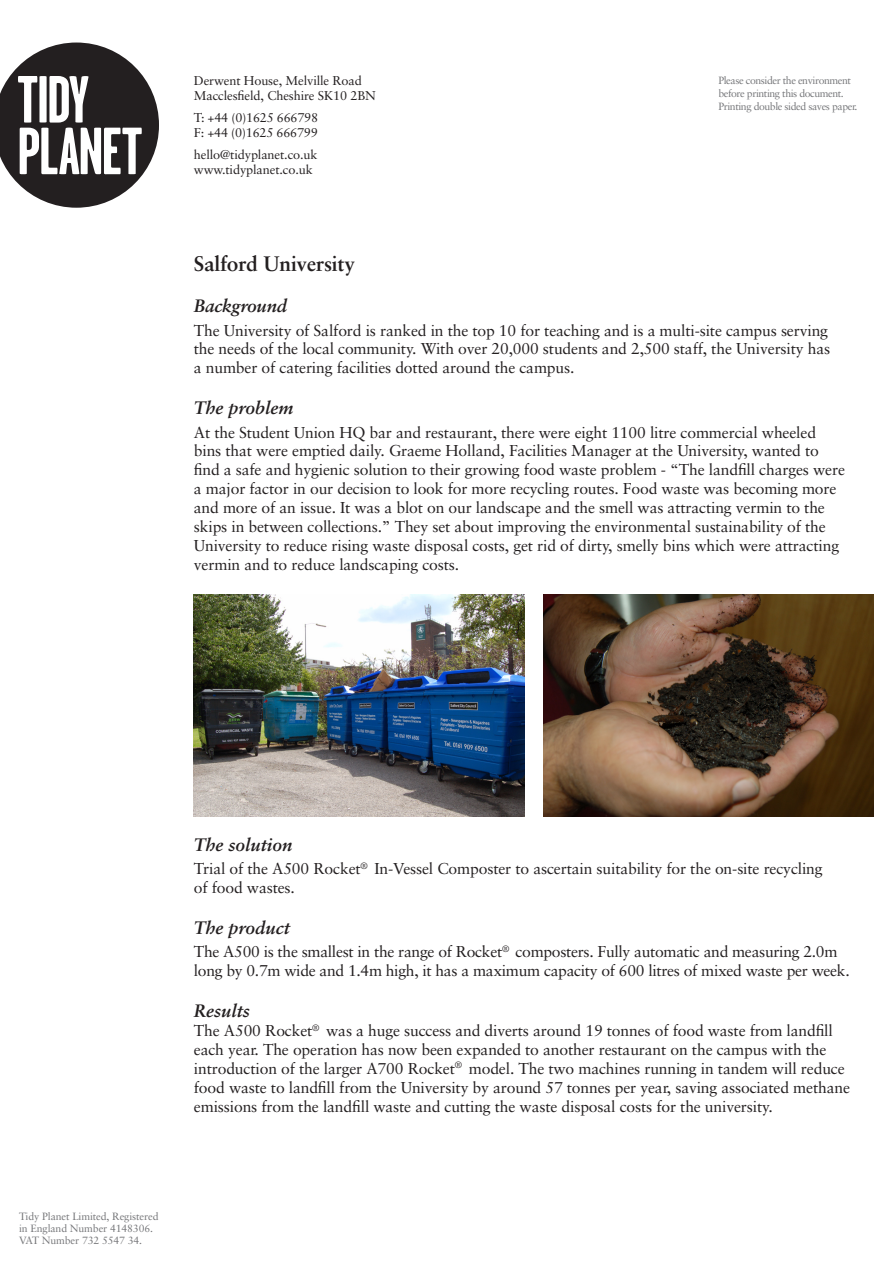
<style>
.page{position:relative;width:893px;height:1263px;background:#fff}
.page>*{position:absolute;margin:0;border:0;box-sizing:border-box;transform-origin:0 0}
.Paragraph_Style_1{font:700 21px "Sabon";letter-spacing:-.01em;color:#231f20}
.Paragraph_Style_1-2{font:18px "Sabon Bold Italic Os F";color:#231f20}
.t1{font:15.75px/18.9px "Sabon";letter-spacing:-.01em;color:#231f20}
.t2{font:12.75px/15px "Sabon";letter-spacing:-.01em;color:#231f20}
.t3{font:10.5px/12.8px "Sabon";letter-spacing:-.04em;color:#757679}
.t4{font:10.5px/12px "Sabon";letter-spacing:-.01em;color:#757679}
</style>
<div class="page">
<img style="left:194px;top:594px;width:330px;height:223px">
<img style="left:543px;top:594px;width:331px;height:223px">
<svg style="left:0;top:43px;width:159px;height:165px"></svg>
<p class="t2" style="left:194px;top:72px;width:183px">Derwent House, Melville Road<br>Macclesfield, Cheshire SK10 2BN</p>
<p class="t2" style="left:194px;top:110px;width:126px">T: +44 (0)1625 666798<br>F: +44 (0)1625 666799</p>
<p class="t2" style="left:194px;top:147px;width:125px">hello@tidyplanet.co.uk www.tidyplanet.co.uk</p>
<p class="t3" style="left:718px;top:74px;width:141px">Please consider the environment before printing this document.<br>Printing double sided saves paper.</p>
<p class="Paragraph_Style_1" style="left:194px;top:251px;width:162px">Salford University</p>
<p class="Paragraph_Style_1-2" style="left:194px;top:295px;width:95px">Background</p>
<p class="t1" style="left:194px;top:320px;width:638px">The University of Salford is ranked in the top 10 for teaching and is a multi-site campus serving the needs of the local community. With over 20,000 students and 2,500 staff, the University has a number of catering facilities dotted around the campus.</p>
<p class="Paragraph_Style_1-2" style="left:194px;top:397px;width:101px">The problem</p>
<p class="t1" style="left:194px;top:422px;width:653px">At the Student Union HQ bar and restaurant, there were eight 1100 litre commercial wheeled bins that were emptied daily. Graeme Holland, Facilities Manager at the University, wanted to find a safe and hygienic solution to their growing food waste problem - “The landfill charges were a major factor in our decision to look for more recycling routes. Food waste was becoming more and more of an issue. It was a blot on our landscape and the smell was attracting vermin to the skips in between collections.” They set about improving the environmental sustainability of the University to reduce rising waste disposal costs, get rid of dirty, smelly bins which were attracting vermin and to reduce landscaping costs.</p>
<p class="Paragraph_Style_1-2" style="left:194px;top:834px;width:100px">The solution</p>
<p class="t1" style="left:194px;top:859px;width:630px">Trial of the A500 Rocket<sup>®</sup> In-Vessel Composter to ascertain suitability for the on-site recycling of food wastes.</p>
<p class="Paragraph_Style_1-2" style="left:194px;top:917px;width:97px">The product</p>
<p class="t1" style="left:194px;top:942px;width:657px">The A500 is the smallest in the range of Rocket<sup>®</sup> composters. Fully automatic and measuring 2.0m long by 0.7m wide and 1.4m high, it has a maximum capacity of 600 litres of mixed waste per week.</p>
<p class="Paragraph_Style_1-2" style="left:194px;top:1000px;width:57px">Results</p>
<p class="t1" style="left:194px;top:1021px;width:658px">The A500 Rocket<sup>®</sup> was a huge success and diverts around 19 tonnes of food waste from landfill each year. The operation has now been expanded to another restaurant on the campus with the introduction of the larger A700 Rocket<sup>®</sup> model. The two machines running in tandem will reduce food waste to landfill from the University by around 57 tonnes per year, saving associated methane emissions from the landfill waste and cutting the waste disposal costs for the university.</p>
<p class="t4" style="left:19px;top:1210px;width:141px">Tidy Planet Limited, Registered in England Number 4148306.<br>VAT Number 732 5547 34.</p>
</div>
